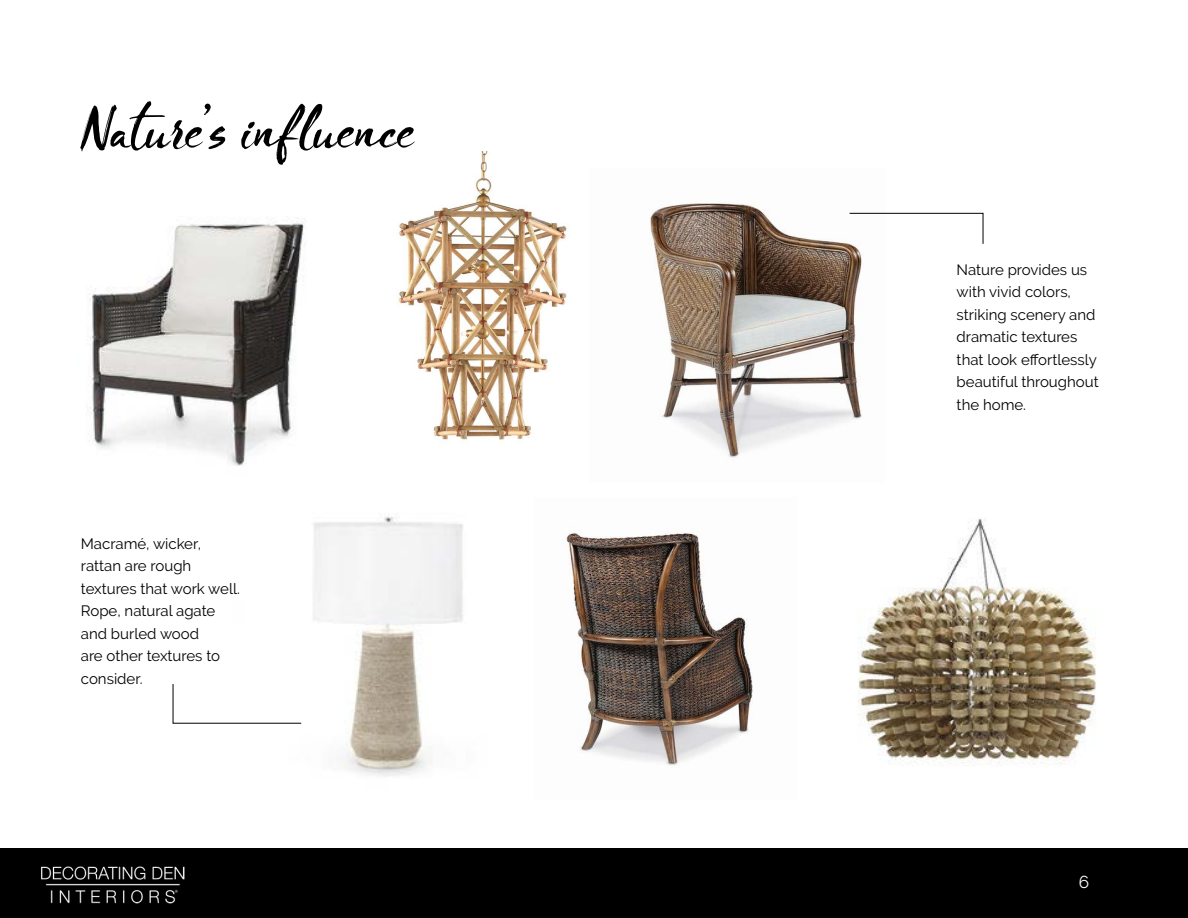
<style>
.page{position:relative;width:1188px;height:918px;background:#fff}
.page>*{position:absolute;margin:0;border:0;box-sizing:border-box;transform-origin:0 0}
.t1{font:51px "Blooms";color:#000}
.t2{font:17.25px "Raleway";color:#fff}
.t3{font:15px/22.5px "Raleway";color:#000}
</style>
<div class="page">
<div style="left:0;top:848px;width:1188px;height:70px;background:#000"></div>
<img style="left:86px;top:216px;width:219px;height:250px">
<img style="left:650px;top:203px;width:235px;height:255px">
<img style="left:398px;top:151px;width:169px;height:290px">
<img style="left:313px;top:516px;width:150px;height:261px">
<img style="left:566px;top:532px;width:187px;height:234px">
<img style="left:858px;top:518px;width:238px;height:248px">
<svg style="left:849px;top:213px;width:135px;height:32px"></svg>
<svg style="left:172px;top:684px;width:130px;height:40px"></svg>
<h1 class="t1" style="left:81px;top:92px;width:334px">Nature’s influence</h1>
<p class="t3" style="left:81px;top:532px;width:161px">Macramé, wicker, rattan are rough textures that work well.<br>Rope, natural agate and burled wood<br>are other textures to consider.</p>
<p class="t3" style="left:957px;top:258px;width:144px">Nature provides us with vivid colors, striking scenery and dramatic textures that look effortlessly beautiful throughout the home.</p>
<p class="t2" style="left:1079px;top:872px;width:12px">6</p>
</div>
